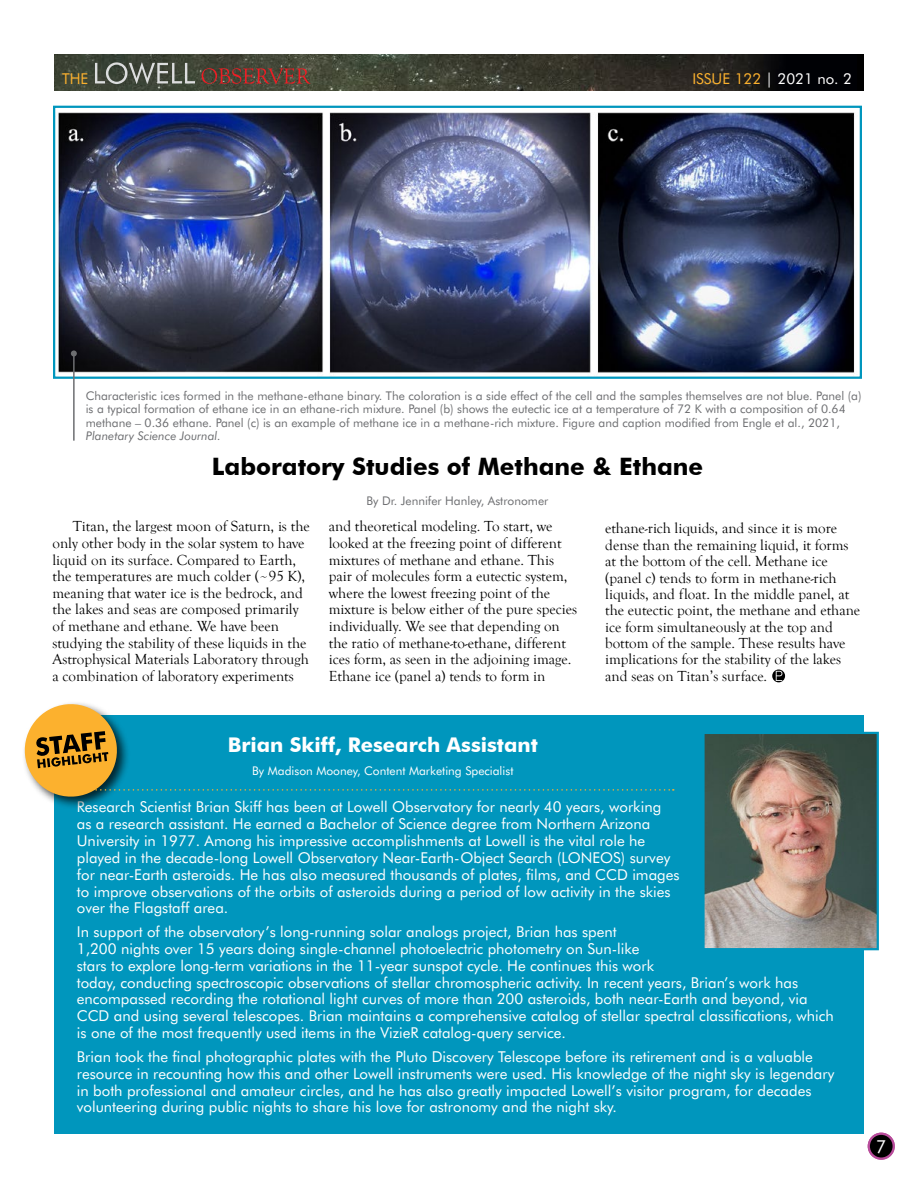
<style>
.page{position:relative;width:918px;height:1188px;background:#fff}
.page>*{position:absolute;margin:0;border:0;box-sizing:border-box;transform-origin:0 0}
.t1{font:700 24px "Futura BT";color:#000}
.t2{font:700 20.25px "Futura BT";color:#fff}
.t3{font:18px "Futura BT";color:#fff}
.t4{font:15px/16.8px "Futura BT";color:#fff}
.t5{font:15px/16.6px "Goudy Old Style T";color:#000}
.t6{font:15px "Futura BT";color:#fcb12e}
.t7{font:12px/13.5px "Futura BT";color:#6d6e71}
.t8{font:12px "Futura BT";color:#fff}
.t9{font:italic 12px "Futura BT";color:#6d6e71}
.s1{color:#fcb12e}
</style>
<div class="page">
<img style="left:54px;top:54px;width:802px;height:36px">
<svg style="left:202px;top:68px;width:109px;height:16px;background:#6e3f35"></svg>
<svg style="left:95px;top:62px;width:100px;height:22px;background:#686d64"></svg>
<div style="left:55px;top:716px;width:809px;height:418px;background:#0096bd"></div>
<div style="left:869px;top:1134px;width:25px;height:25px;background:#000;border-radius:50%"></div>
<div style="left:868px;top:1133px;width:27px;height:27px;border:2px solid #b94d9c;border-radius:50%"></div>
<img style="left:704px;top:731px;width:175px;height:220px">
<div style="left:21px;top:700px;width:109px;height:110px;background:#000;opacity:.75"></div>
<img style="left:53px;top:105px;width:809px;height:274px">
<hr style="left:73px;top:353px;width:2px;height:88px;background:#6d6e71">
<svg style="left:71px;top:350px;width:6px;height:6px"></svg>
<svg style="left:772px;top:670px;width:13px;height:12px"></svg>
<svg style="left:776px;top:671px;width:6px;height:10px"></svg>
<svg style="left:22px;top:702px;width:652px;height:97px"></svg>
<p class="t6" style="left:62px;top:69px;width:28px">THE</p>
<p class="t4" style="left:692px;top:70px;width:161px"><span class="s1">ISSUE 122</span> | 2021 no. 2</p>
<p class="t7" style="left:86px;top:389px;width:777px">Characteristic ices formed in the methane-ethane binary. The coloration is a side effect of the cell and the samples themselves are not blue. Panel (a) is a typical formation of ethane ice in an ethane-rich mixture. Panel (b) shows the eutectic ice at a temperature of 72 K with a composition of 0.64 methane – 0.36 ethane. Panel (c) is an example of methane ice in a methane-rich mixture. Figure and caption modified from Engle et al., 2021,</p>
<p class="t9" style="left:86px;top:429px;width:137px">Planetary Science Journal.</p>
<h1 class="t1" style="left:212px;top:452px;width:493px">Laboratory Studies of Methane &amp; Ethane</h1>
<p class="t7" style="left:367px;top:494px;width:183px">By Dr. Jennifer Hanley, Astronomer</p>
<p class="t5" style="left:52px;top:518px;width:259px;text-indent:20px">Titan, the largest moon of Saturn, is the only other body in the solar system to have liquid on its surface. Compared to Earth, the temperatures are much colder (~95 K), meaning that water ice is the bedrock, and the lakes and seas are composed primarily of methane and ethane. We have been studying the stability of these liquids in the Astrophysical Materials Laboratory through a combination of laboratory experiments</p>
<p class="t5" style="left:329px;top:518px;width:250px">and theoretical modeling. To start, we looked at the freezing point of different mixtures of methane and ethane. This pair of molecules form a eutectic system, where the lowest freezing point of the mixture is below either of the pure species individually. We see that depending on the ratio of methane-to-ethane, different ices form, as seen in the adjoining image.<br>Ethane ice (panel a) tends to form in</p>
<p class="t5" style="left:605px;top:521px;width:256px">ethane-rich liquids, and since it is more dense than the remaining liquid, it forms at the bottom of the cell. Methane ice (panel c) tends to form in methane-rich liquids, and float. In the middle panel, at the eutectic point, the methane and ethane ice form simultaneously at the top and bottom of the sample. These results have implications for the stability of the lakes and seas on Titan’s surface.</p>
<h2 class="t2" style="left:228px;top:732px;width:312px">Brian Skiff, Research Assistant</h2>
<p class="t8" style="left:252px;top:764px;width:263px">By Madison Mooney, Content Marketing Specialist</p>
<p class="t4" style="left:77px;top:798px;width:604px">Research Scientist Brian Skiff has been at Lowell Observatory for nearly 40 years, working as a research assistant. He earned a Bachelor of Science degree from Northern Arizona University in 1977. Among his impressive accomplishments at Lowell is the vital role he played in the decade-long Lowell Observatory Near-Earth-Object Search (LONEOS) survey for near-Earth asteroids. He has also measured thousands of plates, films, and CCD images to improve observations of the orbits of asteroids during a period of low activity in the skies over the Flagstaff area.</p>
<p class="t4" style="left:77px;top:923px;width:759px">In support of the observatory’s long-running solar analogs project, Brian has spent<br>1,200 nights over 15 years doing single-channel photoelectric photometry on Sun-like<br>stars to explore long-term variations in the 11-year sunspot cycle. He continues this work<br>today, conducting spectroscopic observations of stellar chromospheric activity. In recent years, Brian’s work has encompassed recording the rotational light curves of more than 200 asteroids, both near-Earth and beyond, via CCD and using several telescopes. Brian maintains a comprehensive catalog of stellar spectral classifications, which is one of the most frequently used items in the VizieR catalog-query service.</p>
<p class="t4" style="left:77px;top:1048px;width:759px">Brian took the final photographic plates with the Pluto Discovery Telescope before its retirement and is a valuable resource in recounting how this and other Lowell instruments were used. His knowledge of the night sky is legendary in both professional and amateur circles, and he has also greatly impacted Lowell’s visitor program, for decades volunteering during public nights to share his love for astronomy and the night sky.</p>
<p class="t3" style="left:876px;top:1136px;width:12px">7</p>
</div>
